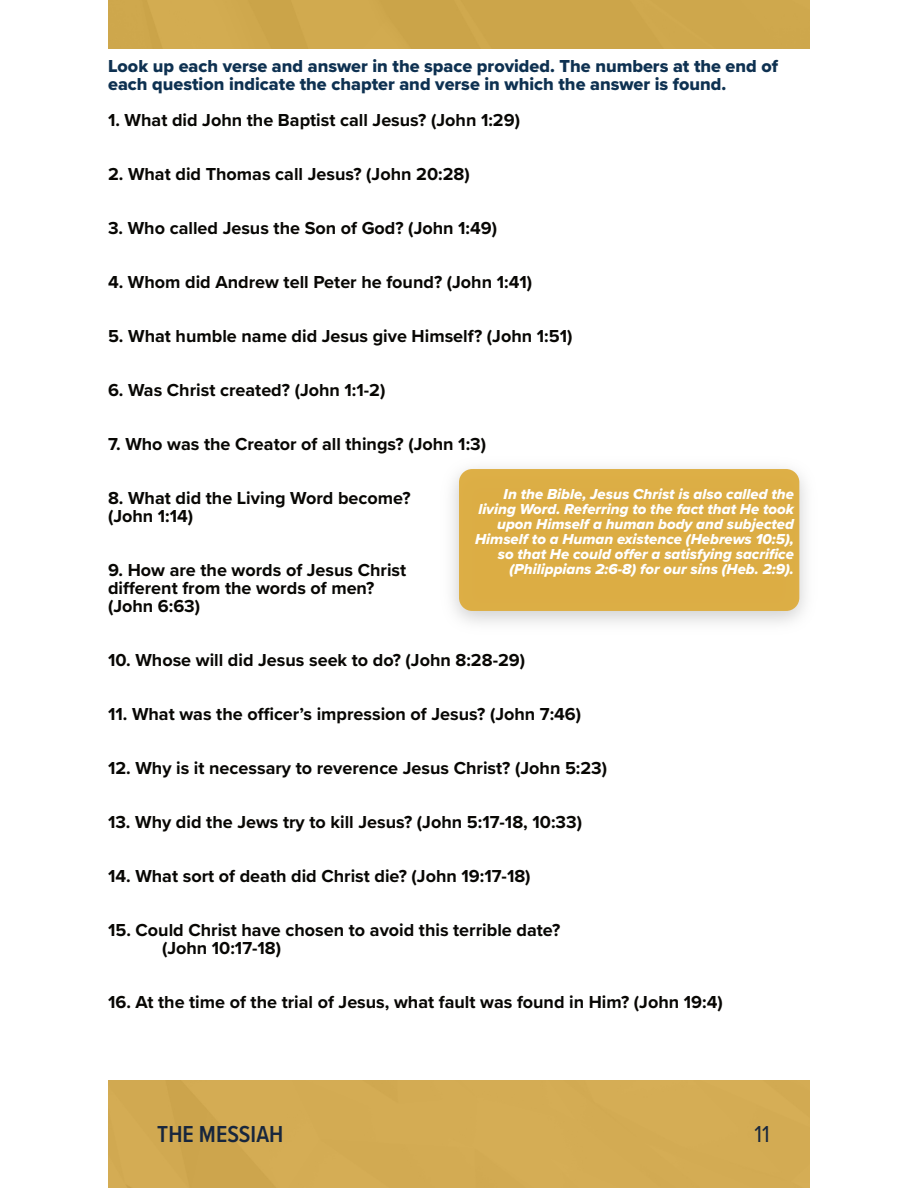
<style>
.page{position:relative;width:918px;height:1188px;background:#fff}
.page>*{position:absolute;margin:0;border:0;box-sizing:border-box;transform-origin:0 0}
.t1{font:600 24px "Proxima Nova A Cond";color:#17263d}
.t2{font:24px "Proxima Nova A Cond";color:#17263d}
.t3{font:700 18px/18px "Proxima Nova";color:#080704}
.t4{font:18px/18px "Proxima Nova Extrabld";color:#0e3151}
.t5{font:15px/15px "Proxima Nova Extrabld It";color:#fff;text-align:right}
</style>
<div class="page">
<div style="left:108px;top:0;width:702px;height:48px;background:#cea74c"></div>
<div style="left:108px;top:1080px;width:702px;height:108px;background:#d4ac54"></div>
<img style="left:452px;top:468px;width:354px;height:155px">
<div style="left:459px;top:469px;width:340px;height:142px;background:#dcad44;border-radius:13px"></div>
<p class="t4" style="left:108px;top:58px;width:671px">Look up each verse and answer in the space provided. The numbers at the end of each question indicate the chapter and verse in which the answer is found.</p>
<p class="t3" style="left:108px;top:112px;width:414px">1. What did John the Baptist call Jesus? (John 1:29)</p>
<p class="t3" style="left:108px;top:166px;width:363px">2. What did Thomas call Jesus? (John 20:28)</p>
<p class="t3" style="left:108px;top:220px;width:391px">3. Who called Jesus the Son of God? (John 1:49)</p>
<p class="t3" style="left:108px;top:274px;width:426px">4. Whom did Andrew tell Peter he found? (John 1:41)</p>
<p class="t3" style="left:108px;top:328px;width:466px">5. What humble name did Jesus give Himself? (John 1:51)</p>
<p class="t3" style="left:108px;top:382px;width:279px">6. Was Christ created? (John 1:1-2)</p>
<p class="t3" style="left:108px;top:436px;width:380px">7. Who was the Creator of all things? (John 1:3)</p>
<p class="t3" style="left:108px;top:490px;width:304px">8. What did the Living Word become? (John 1:14)</p>
<p class="t3" style="left:108px;top:562px;width:300px">9. How are the words of Jesus Christ different from the words of men? (John 6:63)</p>
<p class="t3" style="left:108px;top:652px;width:419px">10. Whose will did Jesus seek to do? (John 8:28-29)</p>
<p class="t3" style="left:108px;top:706px;width:475px">11. What was the officer’s impression of Jesus? (John 7:46)</p>
<p class="t3" style="left:108px;top:760px;width:501px">12. Why is it necessary to reverence Jesus Christ? (John 5:23)</p>
<p class="t3" style="left:108px;top:814px;width:476px">13. Why did the Jews try to kill Jesus? (John 5:17-18, 10:33)</p>
<p class="t3" style="left:108px;top:868px;width:424px">14. What sort of death did Christ die? (John 19:17-18)</p>
<p class="t3" style="left:162px;top:922px;width:400px;text-indent:-54px">15. Could Christ have chosen to avoid this terrible date? (John 10:17-18)</p>
<p class="t3" style="left:108px;top:994px;width:616px">16. At the time of the trial of Jesus, what fault was found in Him? (John 19:4)</p>
<p class="t5" style="left:475px;top:487px;width:320px">In the Bible, Jesus Christ is also called the living Word. Referring to the fact that He took upon Himself a human body and subjected Himself to a Human existence (Hebrews 10:5), so that He could offer a satisfying sacrifice (Philippians 2:6-8) for our sins (Heb. 2:9).</p>
<h1 class="t1" style="left:157px;top:1123px;width:128px">THE MESSIAH</h1>
<h1 class="t2" style="left:755px;top:1123px;width:17px">11</h1>
</div>
